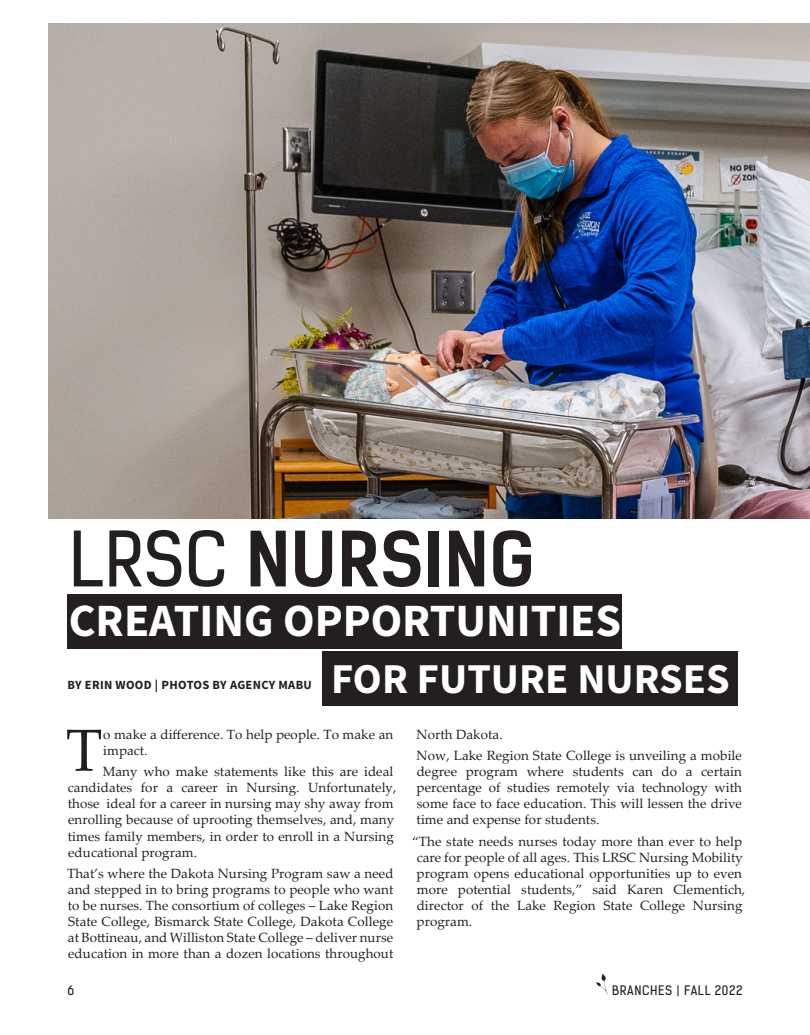
<style>
.page{position:relative;width:810px;height:1035px;background:#fff}
.page>*{position:absolute;margin:0;border:0;box-sizing:border-box;transform-origin:0 0}
.t1{font:700 72.5px "Kelson Sans";color:#231f20}
.t2{font:59.5px "Palatino Linotype";color:#231f20}
.t3{font:700 46.25px "Source Sans Pro";color:#fff}
.t4{font:700 42.5px "Source Sans Pro";color:#fff}
.t5{font:13.38px/16px "Palatino Linotype";letter-spacing:.005em;color:#231f20}
.Page_Section_Title{font:700 12.5px "Source Sans Pro";letter-spacing:.025em;color:#231f20}
.t6{font:12.5px "Kelson Sans";letter-spacing:.05em;color:#231f20}
.s1{font-weight:400}
</style>
<div class="page">
<svg style="left:596px;top:974px;width:12px;height:21px"></svg>
<div style="left:68px;top:594px;width:554px;height:54px;background:#231f20"></div>
<div style="left:322px;top:652px;width:415px;height:54px;background:#231f20"></div>
<img style="left:49px;top:23px;width:761px;height:495px">
<p class="t1" style="left:69px;top:515px;width:468px"><span class="s1">LRSC</span> NURSING</p>
<p class="t3" style="left:69px;top:591px;width:554px">CREATING OPPORTUNITIES</p>
<p class="t4" style="left:331px;top:651px;width:400px">FOR FUTURE NURSES</p>
<p class="t2" style="left:66px;top:708px;width:38px">T</p>
<p class="t5" style="left:103px;top:726px;width:292px">o make a difference. To help people. To make an impact.</p>
<p class="Page_Section_Title" style="left:68px;top:676px;width:246px">BY ERIN WOOD | PHOTOS BY AGENCY MABU</p>
<p class="t5" style="left:417px;top:726px;width:88px">North Dakota.</p>
<p class="t5" style="left:417px;top:747px;width:327px;text-align:justify">Now, Lake Region State College is unveiling a mobile degree program where students can do a certain percentage of studies remotely via technology with some face to face education. This will lessen the drive time and expense for students.</p>
<p class="t5" style="left:417px;top:833px;width:330px;text-indent:-4px">“The state needs nurses today more than ever to help care for people of all ages. This LRSC Nursing Mobility program opens educational opportunities up to even more potential students,” said Karen Clementich, director of the Lake Region State College Nursing program.</p>
<p class="t5" style="left:68px;top:763px;width:330px;text-indent:35px">Many who make statements like this are ideal candidates for a career in Nursing. Unfortunately, those ideal for a career in nursing may shy away from enrolling because of uprooting themselves, and, many times family members, in order to enroll in a Nursing educational program.</p>
<p class="t5" style="left:67px;top:865px;width:328px;text-align:justify">That’s where the Dakota Nursing Program saw a need and stepped in to bring programs to people who want to be nurses. The consortium of colleges – Lake Region State College, Bismarck State College, Dakota College at Bottineau, and Williston State College – deliver nurse education in more than a dozen locations throughout</p>
<p class="t6" style="left:68px;top:982px;width:8px">6</p>
<p class="t6" style="left:612px;top:982px;width:132px">BRANCHES | FALL 2022</p>
</div>
